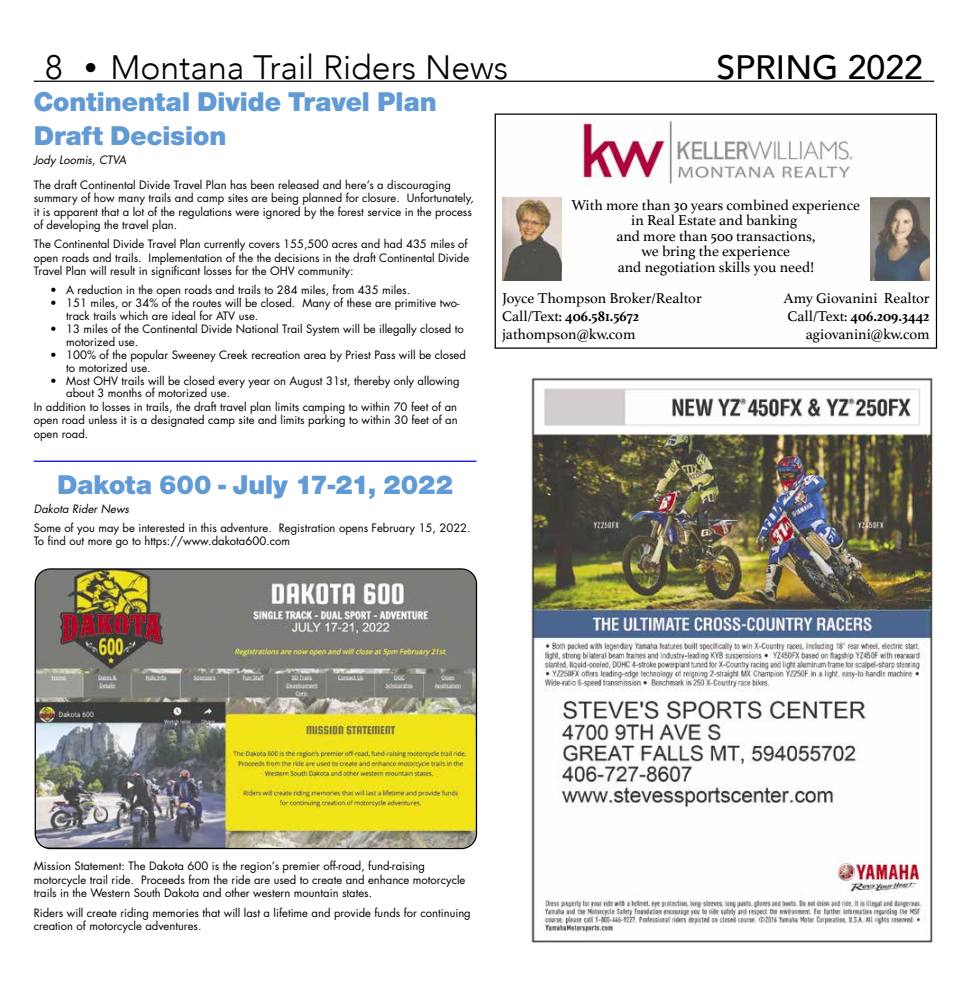
<style>
.page{position:relative;width:968px;height:990px;background:#fff}
.page>*{position:absolute;margin:0;border:0;box-sizing:border-box;transform-origin:0 0}
.t1{font:300 33.75px "Avenir";color:#000}
.t2{font:500 33.75px "Avenir";color:#000}
.t3{font:28.12px/33.8px "Nimbus San Nov T Blac";color:#619ad4}
.t4{font:15px/15.5px "Athelas";color:#000;text-align:center}
.t5{font:11.25px/13.5px "Futura";color:#000}
.t6{font:italic 11.25px "Futura";color:#000}
.s1{font-family:"Nimbus San Nov D";font-weight:400;font-stretch:condensed}
.s2{font-weight:700}
</style>
<div class="page">
<hr style="left:34px;top:81px;width:900px;height:1px;background:#000">
<img style="left:529px;top:377px;width:405px;height:567px">
<img style="left:502px;top:115px;width:428px;height:166px">
<img style="left:870px;top:197px;width:59px;height:83px">
<img style="left:502px;top:197px;width:59px;height:83px">
<div style="left:494px;top:113px;width:443px;height:236px;border:1px solid #000"></div>
<img style="left:35px;top:570px;width:441px;height:279px">
<div style="left:35px;top:568px;width:442px;height:281px;border:1px solid #000;border-radius:15px"></div>
<hr style="left:34px;top:461px;width:442px;height:1px;background:#00f">
<h1 class="t1" style="left:45px;top:47px;width:465px">8 <span class="s1">•</span> Montana Trail Riders News</h1>
<h1 class="t2" style="left:716px;top:38px;width:208px">SPRING 2022</h1>
<h2 class="t3" style="left:34px;top:85px;width:404px">Continental Divide Travel Plan<br>Draft Decision</h2>
<p class="t6" style="left:34px;top:152px;width:94px">Jody Loomis, CTVA</p>
<p class="t5" style="left:34px;top:178px;width:442px">The draft Continental Divide Travel Plan has been released and here’s a discouraging summary of how many trails and camp sites are being planned for closure. Unfortunately, it is apparent that a lot of the regulations were ignored by the forest service in the process of developing the travel plan.</p>
<p class="t5" style="left:34px;top:237px;width:437px">The Continental Divide Travel Plan currently covers 155,500 acres and had 435 miles of open roads and trails. Implementation of the the decisions in the draft Continental Divide<br>Travel Plan will result in significant losses for the OHV community:</p>
<p class="t5" style="left:50px;top:283px;width:361px">• A reduction in the open roads and trails to 284 miles, from 435 miles.</p>
<p class="t5" style="left:66px;top:296px;width:395px;line-height:12.9px;text-indent:-16px">• 151 miles, or 34% of the routes will be closed. Many of these are primitive two&shy;track trails which are ideal for ATV use.</p>
<p class="t5" style="left:66px;top:322px;width:399px;line-height:12.9px;text-indent:-16px">• 13 miles of the Continental Divide National Trail System will be illegally closed to motorized use.</p>
<p class="t5" style="left:66px;top:348px;width:401px;line-height:13px;text-indent:-16px">• 100% of the popular Sweeney Creek recreation area by Priest Pass will be closed to motorized use.</p>
<p class="t5" style="left:50px;top:374px;width:411px">• Most OHV trails will be closed every year on August 31st, thereby only allowing</p>
<p class="t5" style="left:66px;top:386px;width:165px">about 3 months of motorized use.</p>
<p class="t5" style="left:34px;top:400px;width:425px">In addition to losses in trails, the draft travel plan limits camping to within 70 feet of an</p>
<p class="t5" style="left:34px;top:413px;width:425px">open road unless it is a designated camp site and limits parking to within 30 feet of an</p>
<p class="t5" style="left:34px;top:427px;width:56px">open road.</p>
<h2 class="t3" style="left:57px;top:467px;width:397px">Dakota 600 - July 17-21, 2022</h2>
<p class="t6" style="left:34px;top:501px;width:97px">Dakota Rider News</p>
<p class="t5" style="left:34px;top:521px;width:438px">Some of you may be interested in this adventure. Registration opens February 15, 2022.<br>To find out more go to https://www.dakota600.com</p>
<h3 class="t4" style="left:571px;top:197px;width:290px">With more than 30 years combined experience in Real Estate and banking<br>and more than 500 transactions,<br>we bring the experience<br>and negotiation skills you need!</h3>
<h3 class="t4" style="left:783px;top:289px;width:147px;line-height:18px;text-align:right">Amy Giovanini Realtor<br>Call/Text: <span class="s2">406.209.3442 </span>agiovanini@kw.com</h3>
<h3 class="t4" style="left:502px;top:289px;width:201px;line-height:18px;text-align:left">Joyce Thompson Broker/Realtor<br>Call/Text: <span class="s2">406.581.5672 </span>jathompson@kw.com</h3>
<p class="t5" style="left:34px;top:859px;width:433px">Mission Statement: The Dakota 600 is the region’s premier off-road, fund-raising motorcycle trail ride. Proceeds from the ride are used to create and enhance motorcycle trails in the Western South Dakota and other western mountain states.</p>
<p class="t5" style="left:34px;top:906px;width:438px">Riders will create riding memories that will last a lifetime and provide funds for continuing creation of motorcycle adventures.</p>
</div>
